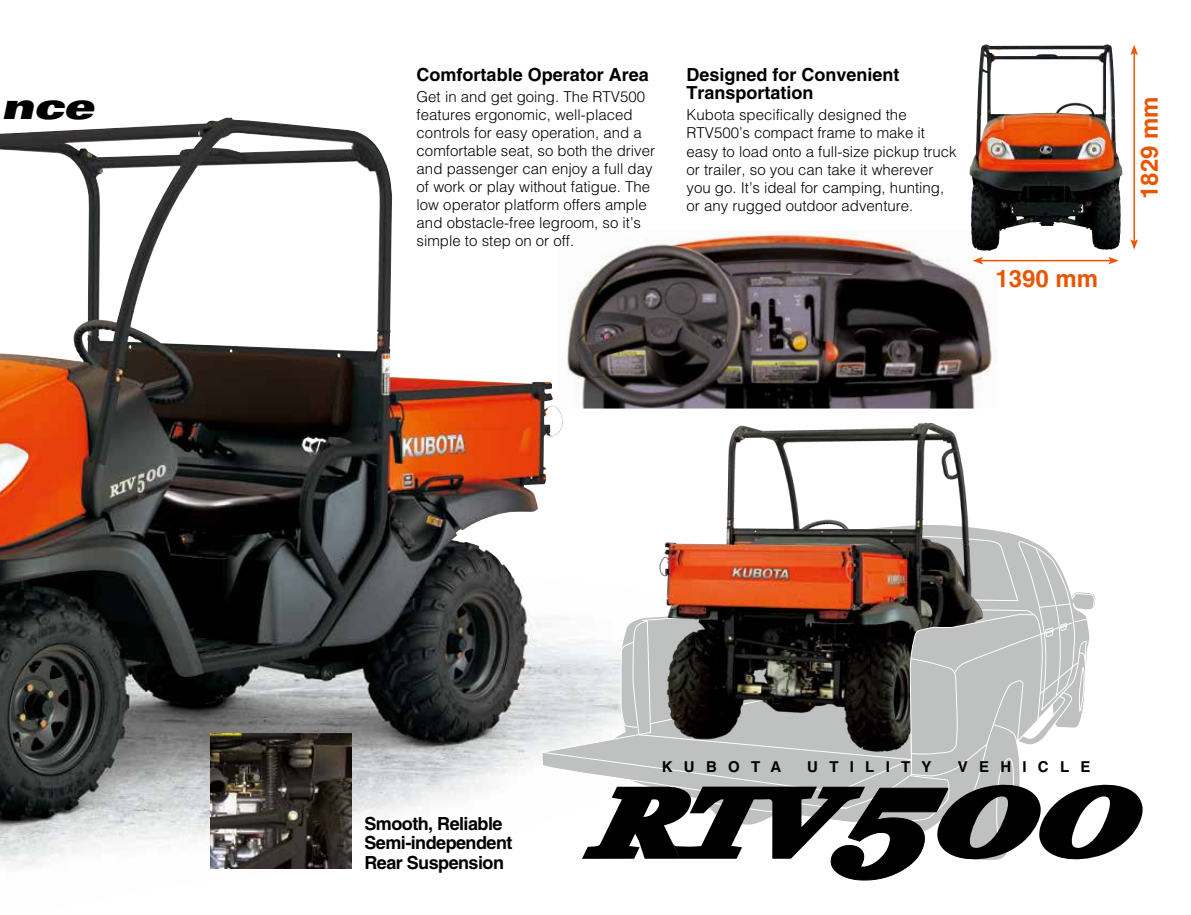
<style>
.page{position:relative;width:1191px;height:915px;background:#fff}
.page>*{position:absolute;margin:0;border:0;box-sizing:border-box;transform-origin:0 0}
.t1{font:italic 900 expanded 36px "Univers";color:#000}
.t2{font:700 24px "Helvetica";color:#ea5504}
.t3{font:700 18px/18px "Helvetica";color:#000}
.t4{font:700 18px/19.5px "Helvetica";letter-spacing:-.03em;color:#000}
.t5{font:300 15px/18px "Helvetica";color:#000}
.t6{font:700 15px "Helvetica";letter-spacing:.75em;color:#000}
</style>
<div class="page">
<img style="left:717px;top:230px;width:282px;height:178px">
<img style="left:0;top:118px;width:717px;height:751px">
<img style="left:211px;top:733px;width:140px;height:135px">
<hr style="left:980px;top:260px;width:130px;height:1px;background:#ea5504">
<svg style="left:972px;top:257px;width:11px;height:7px"></svg>
<svg style="left:1108px;top:257px;width:10px;height:7px"></svg>
<hr style="left:1133px;top:53px;width:2px;height:188px;background:#ea5504">
<svg style="left:1130px;top:45px;width:8px;height:10px"></svg>
<svg style="left:1130px;top:239px;width:8px;height:10px"></svg>
<img style="left:969px;top:44px;width:136px;height:207px">
<svg style="left:541px;top:558px;width:41px;height:235px"></svg>
<img style="left:640px;top:423px;width:359px;height:112px">
<svg style="left:582px;top:535px;width:561px;height:345px"></svg>
<h1 class="t1" style="left:1px;top:85px;width:94px">nce</h1>
<p class="t3" style="left:416px;top:65px;width:234px">Comfortable Operator Area</p>
<p class="t5" style="left:416px;top:87px;width:240px">Get in and get going. The RTV500 features ergonomic, well-placed controls for easy operation, and a comfortable seat, so both the driver and passenger can enjoy a full day of work or play without fatigue. The low operator platform offers ample and obstacle-free legroom, so it’s simple to step on or off.</p>
<p class="t3" style="left:686px;top:65px;width:215px">Designed for Convenient<br>Transportation</p>
<p class="t5" style="left:686px;top:106px;width:272px">Kubota specifically designed the RTV500’s compact frame to make it easy to load onto a full-size pickup truck or trailer, so you can take it wherever you go. It’s ideal for camping, hunting, or any rugged outdoor adventure.</p>
<h2 class="t2" style="left:995px;top:264px;width:104px">1390 mm</h2>
<h2 class="t2" style="left:1134px;top:199px;width:104px;rotate:-90deg">1829 mm</h2>
<p class="t4" style="left:364px;top:813px;width:149px">Smooth, Reliable<br>Semi-independent<br>Rear Suspension</p>
<p class="t6" style="left:662px;top:757px;width:121px">KUBOTA</p>
<p class="t6" style="left:807px;top:757px;width:126px">UTILITY</p>
<p class="t6" style="left:958px;top:757px;width:134px">VEHICLE</p>
</div>
